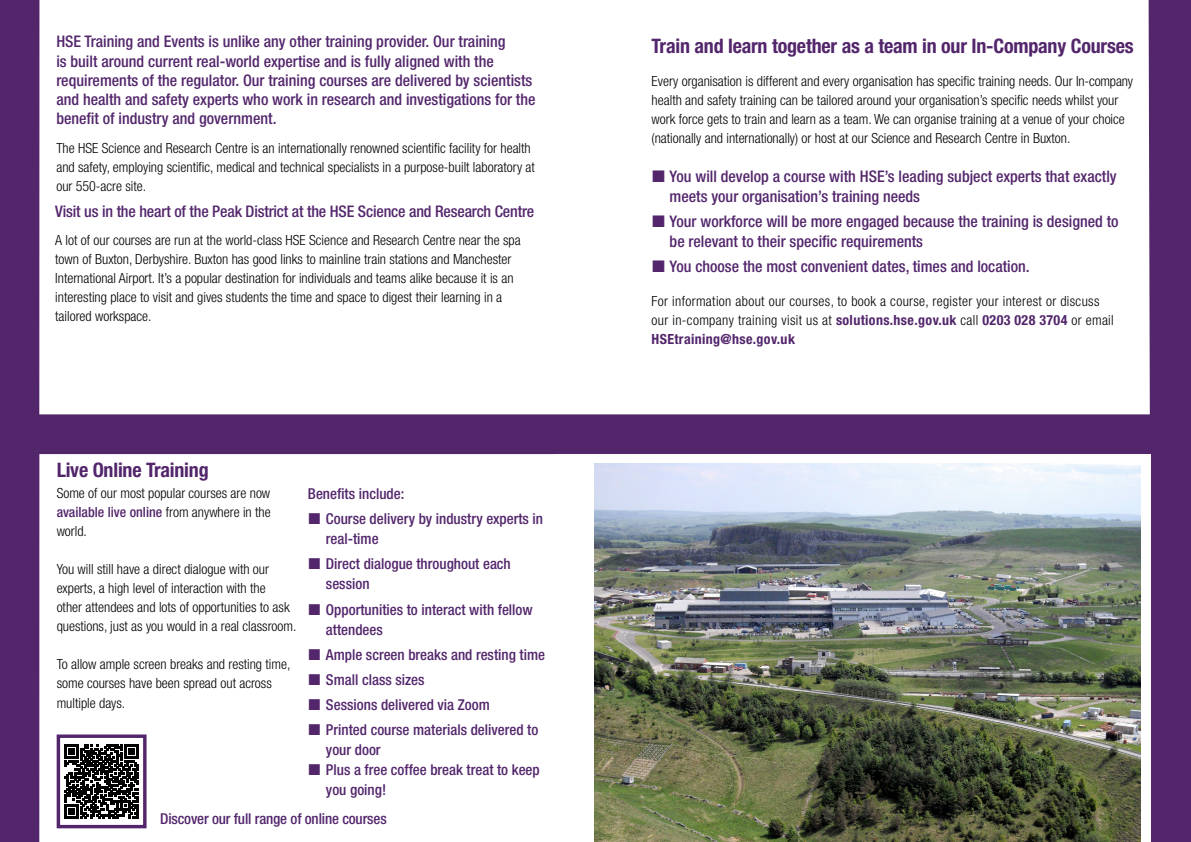
<style>
.page{position:relative;width:1191px;height:842px;background:#53266c}
.page>*{position:absolute;margin:0;border:0;box-sizing:border-box;transform-origin:0 0}
.Course_Title{font:700 condensed 20px "Helvetica Neue LT Std";letter-spacing:-.01em;color:#53266c}
.Content_Subject{font:500 condensed 16px/19.2px "Helvetica Neue LT Std";color:#53266c}
.Content_Subject-2{font:500 condensed 15px/20px "Helvetica Neue LT Std";color:#53266c}
.Course_Body_Text{font:500 condensed 15px "Helvetica Neue LT Std";color:#53266c}
.Course_Body_Text-2{font:300 condensed 14px/19px "Helvetica Neue LT Std";color:#000}
.Content_Subject-3{font:300 condensed 14px/19px "Helvetica Neue LT Std";letter-spacing:.025em;color:#000}
.s1{font-weight:500;color:#53266c}
.s2{font-weight:700;color:#53266c}
</style>
<div class="page">
<div style="left:39px;top:0;width:1110px;height:414px;background:#fff"></div>
<div style="left:39px;top:454px;width:516px;height:388px;background:#fff"></div>
<div style="left:555px;top:454px;width:595px;height:388px;background:#fff"></div>
<img style="left:595px;top:463px;width:545px;height:379px">
<svg style="left:64px;top:744px;width:75px;height:74px;background:#414141"></svg>
<div style="left:57px;top:734px;width:90px;height:94px;border:3px solid #53266c"></div>
<svg style="left:653px;top:170px;width:11px;height:12px"></svg>
<svg style="left:653px;top:215px;width:11px;height:12px"></svg>
<svg style="left:653px;top:260px;width:11px;height:12px"></svg>
<svg style="left:309px;top:513px;width:11px;height:11px"></svg>
<svg style="left:309px;top:558px;width:11px;height:11px"></svg>
<svg style="left:309px;top:604px;width:11px;height:11px"></svg>
<svg style="left:309px;top:649px;width:11px;height:11px"></svg>
<svg style="left:309px;top:674px;width:11px;height:11px"></svg>
<svg style="left:309px;top:699px;width:11px;height:11px"></svg>
<svg style="left:309px;top:724px;width:11px;height:11px"></svg>
<svg style="left:309px;top:764px;width:11px;height:11px"></svg>
<p class="Content_Subject" style="left:56px;top:32px;width:480px">HSE Training and Events is unlike any other training provider. Our training<br>is built around current real-world expertise and is fully aligned with the requirements of the regulator. Our training courses are delivered by scientists and health and safety experts who work in research and investigations for the benefit of industry and government.</p>
<p class="Course_Body_Text-2" style="left:56px;top:138px;width:480px">The HSE Science and Research Centre is an internationally renowned scientific facility for health and safety, employing scientific, medical and technical specialists in a purpose-built laboratory at our 550-acre site.</p>
<p class="Content_Subject" style="left:55px;top:201px;width:480px">Visit us in the heart of the Peak District at the HSE Science and Research Centre</p>
<p class="Course_Body_Text-2" style="left:55px;top:230px;width:467px">A lot of our courses are run at the world-class HSE Science and Research Centre near the spa town of Buxton, Derbyshire. Buxton has good links to mainline train stations and Manchester International Airport. It’s a popular destination for individuals and teams alike because it is an interesting place to visit and gives students the time and space to digest their learning in a tailored workspace.</p>
<p class="Course_Title" style="left:57px;top:458px;width:153px">Live Online Training</p>
<p class="Course_Body_Text-2" style="left:57px;top:484px;width:216px;text-align:justify">Some of our most popular courses are now <span class="s1">available live online</span> from anywhere in the world.</p>
<p class="Course_Body_Text-2" style="left:57px;top:560px;width:241px">You will still have a direct dialogue with our experts, a high level of interaction with the<br>other attendees and lots of opportunities to ask questions, just as you would in a real classroom.</p>
<p class="Course_Body_Text-2" style="left:57px;top:654px;width:235px;line-height:19.5px">To allow ample screen breaks and resting time, some courses have been spread out across multiple days.</p>
<p class="Course_Body_Text" style="left:308px;top:485px;width:98px">Benefits include:</p>
<p class="Content_Subject-2" style="left:326px;top:508px;width:219px">Course delivery by industry experts in real-time</p>
<p class="Content_Subject-2" style="left:326px;top:553px;width:186px">Direct dialogue throughout each session</p>
<p class="Content_Subject-2" style="left:326px;top:599px;width:208px">Opportunities to interact with fellow attendees</p>
<p class="Content_Subject-2" style="left:326px;top:644px;width:221px">Ample screen breaks and resting time</p>
<p class="Content_Subject-2" style="left:326px;top:669px;width:100px">Small class sizes</p>
<p class="Content_Subject-2" style="left:326px;top:694px;width:165px">Sessions delivered via Zoom</p>
<p class="Content_Subject-2" style="left:326px;top:719px;width:214px">Printed course materials delivered to your door</p>
<p class="Content_Subject-2" style="left:326px;top:759px;width:215px">Plus a free coffee break treat to keep you going!</p>
<p class="Content_Subject-2" style="left:160px;top:808px;width:228px">Discover our full range of online courses</p>
<p class="Course_Title" style="left:651px;top:34px;width:483px">Train and learn together as a team in our In-Company Courses</p>
<p class="Course_Body_Text-2" style="left:651px;top:72px;width:483px">Every organisation is different and every organisation has specific training needs. Our In-company health and safety training can be tailored around your organisation’s specific needs whilst your work force gets to train and learn as a team. We can organise training at a venue of your choice (nationally and internationally) or host at our Science and Research Centre in Buxton.</p>
<p class="Content_Subject" style="left:669px;top:166px;width:448px;line-height:20px">You will develop a course with HSE’s leading subject experts that exactly meets your organisation’s training needs</p>
<p class="Content_Subject" style="left:669px;top:211px;width:450px;line-height:20px">Your workforce will be more engaged because the training is designed to be relevant to their specific requirements</p>
<p class="Content_Subject" style="left:669px;top:257px;width:361px">You choose the most convenient dates, times and location.</p>
<p class="Content_Subject-3" style="left:651px;top:291px;width:464px">For information about our courses, to book a course, register your interest or discuss our in-company training visit us at <span class="s2">solutions.hse.gov.uk</span> call <span class="s2">0203 028 3704</span> or email<br><span class="s2">HSEtraining@hse.gov.uk</span></p>
</div>
